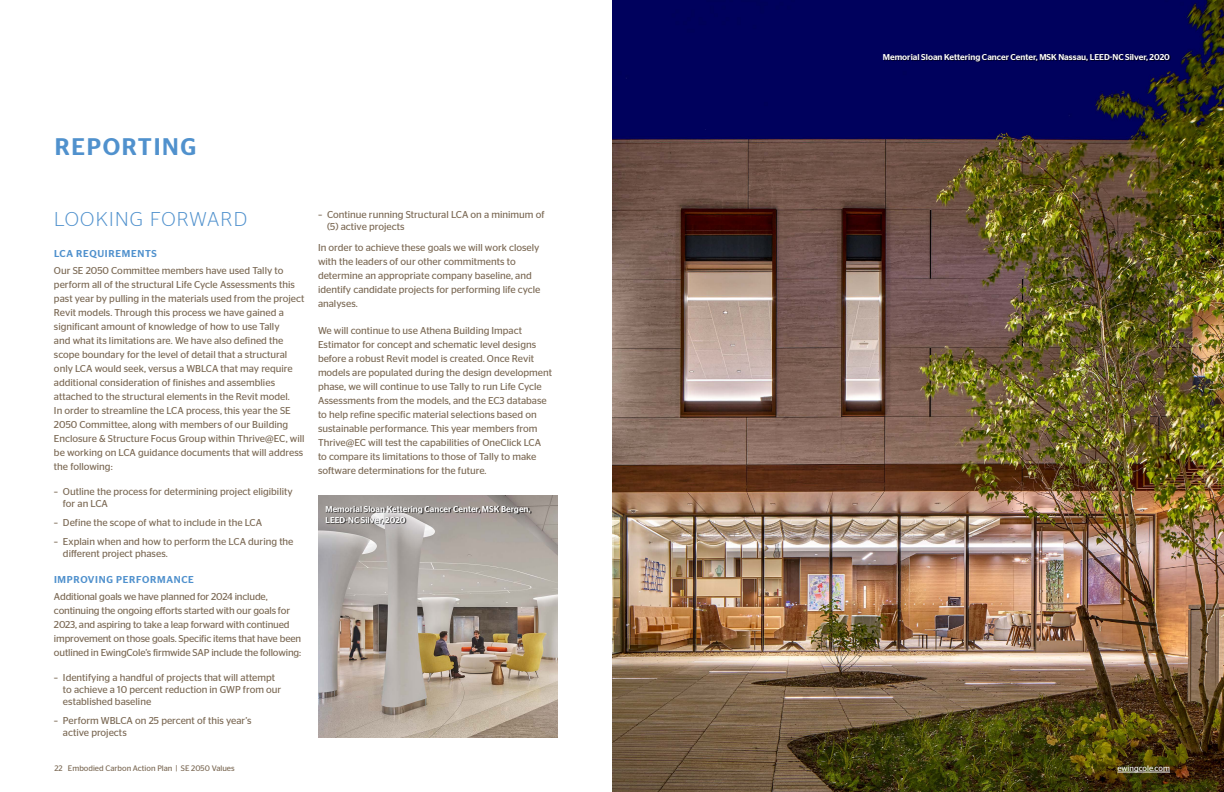
<style>
.page{position:relative;width:1224px;height:792px;background:#fff}
.page>*{position:absolute;margin:0;border:0;box-sizing:border-box;transform-origin:0 0}
.t1{font:500 24px "Stag Sans";letter-spacing:.07em;color:#5091cd}
.t2{font:300 20px "Stag Sans";letter-spacing:.06em;color:#5091cd}
.t3{font:10px/14px "Stag Sans";color:#7c6a55}
.t4{font:500 10px "Stag Sans";letter-spacing:.07em;color:#5091cd}
.t5{font:500 8.5px/11px "Stag Sans";color:#fff}
.t6{font:8px "Stag Sans";color:#7c6a55}
.t7{font:8px "Stag Sans";color:#fff}
</style>
<div class="page">
<img style="left:612px;top:0;width:612px;height:792px">
<hr style="left:1117px;top:772px;width:53px;height:1px;background:#fff">
<div style="left:884px;top:54px;width:287px;height:9px;background:#000;opacity:.75"></div>
<img style="left:318px;top:495px;width:239px;height:243px">
<div style="left:326px;top:506px;width:205px;height:19px;background:#000;opacity:.75"></div>
<h1 class="t1" style="left:55px;top:133px;width:143px">REPORTING</h1>
<h2 class="t2" style="left:54px;top:208px;width:194px">LOOKING FORWARD</h2>
<p class="t4" style="left:54px;top:247px;width:104px">LCA REQUIREMENTS</p>
<p class="t3" style="left:54px;top:264px;width:252px">Our SE 2050 Committee members have used Tally to perform all of the structural Life Cycle Assessments this past year by pulling in the materials used from the project Revit models. Through this process we have gained a significant amount of knowledge of how to use Tally<br>and what its limitations are. We have also defined the scope boundary for the level of detail that a structural only LCA would seek, versus a WBLCA that may require additional consideration of finishes and assemblies attached to the structural elements in the Revit model.<br>In order to streamline the LCA process, this year the SE 2050 Committee, along with members of our Building Enclosure &amp; Structure Focus Group within Thrive@EC, will be working on LCA guidance documents that will address the following:</p>
<p class="t3" style="left:63px;top:485px;width:231px;line-height:12px;text-indent:-9px">– Outline the process for determining project eligibility for an LCA</p>
<p class="t3" style="left:54px;top:515px;width:210px">– Define the scope of what to include in the LCA</p>
<p class="t3" style="left:63px;top:536px;width:232px;line-height:12px;text-indent:-9px">– Explain when and how to perform the LCA during the different project phases.</p>
<p class="t4" style="left:54px;top:573px;width:141px">IMPROVING PERFORMANCE</p>
<p class="t3" style="left:54px;top:590px;width:249px">Additional goals we have planned for 2024 include, continuing the ongoing efforts started with our goals for 2023, and aspiring to take a leap forward with continued improvement on those goals. Specific items that have been outlined in EwingCole’s firmwide SAP include the following:</p>
<p class="t3" style="left:63px;top:671px;width:220px;line-height:12px;text-indent:-9px">– Identifying a handful of projects that will attempt to achieve a 10 percent reduction in GWP from our established baseline</p>
<p class="t3" style="left:63px;top:714px;width:190px;line-height:12px;text-indent:-9px">– Perform WBLCA on 25 percent of this year’s active projects</p>
<p class="t3" style="left:327px;top:209px;width:219px;line-height:12px;text-indent:-9px">– Continue running Structural LCA on a minimum of (5) active projects</p>
<p class="t3" style="left:318px;top:241px;width:224px">In order to achieve these goals we will work closely with the leaders of our other commitments to determine an appropriate company baseline, and identify candidate projects for performing life cycle analyses.</p>
<p class="t3" style="left:318px;top:323px;width:236px">We will continue to use Athena Building Impact Estimator for concept and schematic level designs before a robust Revit model is created. Once Revit models are populated during the design development phase, we will continue to use Tally to run Life Cycle Assessments from the models, and the EC3 database to help refine specific material selections based on sustainable performance. This year members from Thrive@EC will test the capabilities of OneClick LCA to compare its limitations to those of Tally to make software determinations for the future.</p>
<p class="t5" style="left:325px;top:503px;width:207px">Memorial Sloan Kettering Cancer Center, MSK Bergen,<br>LEED-NC Silver, 2020</p>
<p class="t5" style="left:883px;top:52px;width:289px">Memorial Sloan Kettering Cancer Center, MSK Nassau, LEED-NC Silver, 2020</p>
<p class="t6" style="left:55px;top:764px;width:182px">22 Embodied Carbon Action Plan | SE 2050 Values</p>
<p class="t7" style="left:1117px;top:764px;width:54px">ewingcole.com</p>
</div>
